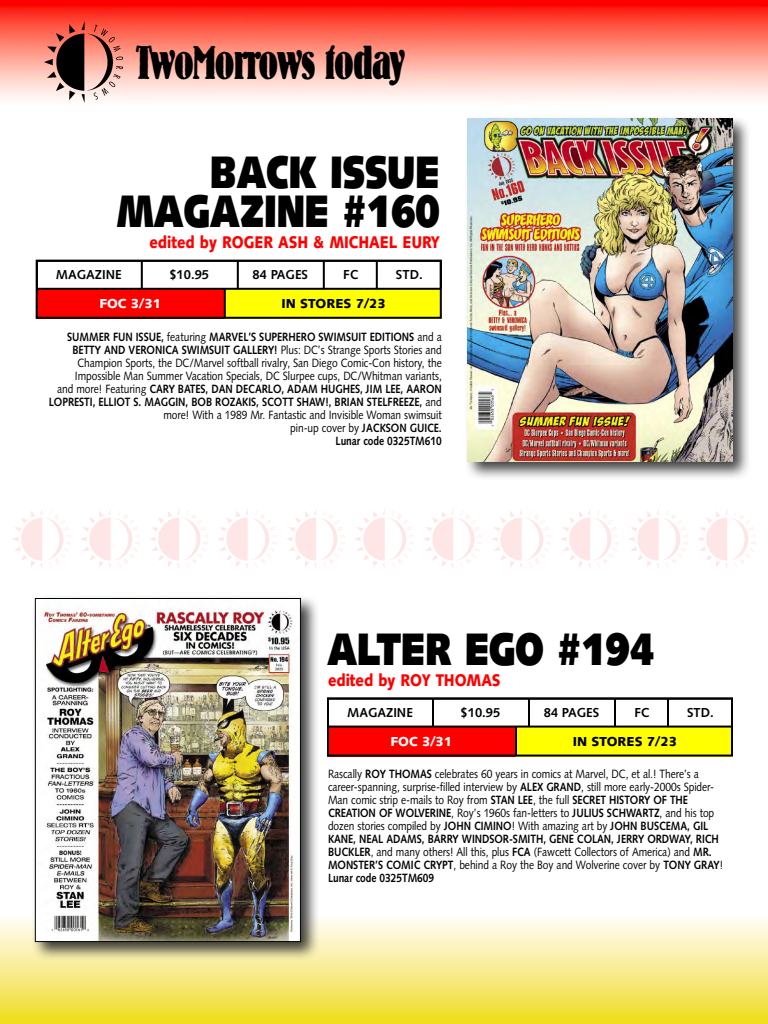
<style>
.page{position:relative;width:768px;height:1024px;background:#fff}
.page>*{position:absolute;margin:0;border:0;box-sizing:border-box;transform-origin:0 0}
.t1{font:700 condensed 46.5px "Bernhard Std";letter-spacing:-.025em;color:#000}
.t2{font:900 45.5px/39px "Syntax";color:#000;text-align:right;scale:.8 1}
.t3{font:900 16.9px "Syntax";letter-spacing:-.005em;color:#f00;scale:.85 1}
.t4{font:700 13px "Syntax";color:#000}
.t5{font:900 13px "Syntax";color:#000}
.t6{font:900 13px "Syntax";color:#fff}
.t7{font:12px/13px "Syntax";letter-spacing:-.005em;color:#000;text-align:right;scale:.85 1}
.s1{font-weight:700}
</style>
<div class="page">
<img style="left:0;top:0;width:768px;height:103px">
<div style="left:0;top:912px;width:768px;height:112px;background:linear-gradient(to bottom,#fffeff,#f0dc22)"></div>
<div style="left:464px;top:115px;width:288px;height:366px;background:#000;opacity:.75"></div>
<img style="left:468px;top:119px;width:265px;height:343px">
<img style="left:44px;top:22px;width:78px;height:80px">
<div style="left:37px;top:289px;width:188px;height:30px;background:#f00"></div>
<div style="left:225px;top:289px;width:217px;height:30px;background:#ff0"></div>
<div style="left:36px;top:260px;width:406px;height:59px;border:2px solid #000"></div>
<hr style="left:37px;top:288px;width:404px;height:2px;background:#000">
<hr style="left:141px;top:261px;width:2px;height:28px;background:#000">
<hr style="left:237px;top:261px;width:2px;height:28px;background:#000">
<hr style="left:323px;top:261px;width:2px;height:28px;background:#000">
<hr style="left:376px;top:261px;width:2px;height:28px;background:#000">
<hr style="left:224px;top:289px;width:2px;height:29px;background:#000">
<img style="left:81px;top:509px;width:58px;height:60px">
<img style="left:150px;top:510px;width:58px;height:58px">
<img style="left:218px;top:509px;width:58px;height:60px">
<img style="left:287px;top:510px;width:58px;height:58px">
<img style="left:355px;top:509px;width:58px;height:60px">
<img style="left:424px;top:510px;width:58px;height:58px">
<img style="left:492px;top:509px;width:58px;height:60px">
<img style="left:561px;top:510px;width:58px;height:58px">
<img style="left:629px;top:509px;width:58px;height:60px">
<img style="left:698px;top:510px;width:58px;height:58px">
<img style="left:13px;top:510px;width:58px;height:58px">
<div style="left:31px;top:594px;width:289px;height:367px;background:#000;opacity:.75"></div>
<img style="left:37px;top:600px;width:262px;height:340px">
<div style="left:35px;top:598px;width:266px;height:344px;border:1px solid #000"></div>
<div style="left:328px;top:727px;width:188px;height:30px;background:#f00"></div>
<div style="left:516px;top:727px;width:217px;height:30px;background:#ff0"></div>
<div style="left:327px;top:698px;width:406px;height:59px;border:2px solid #000"></div>
<hr style="left:328px;top:726px;width:404px;height:2px;background:#000">
<hr style="left:432px;top:699px;width:2px;height:28px;background:#000">
<hr style="left:528px;top:699px;width:2px;height:28px;background:#000">
<hr style="left:614px;top:699px;width:2px;height:28px;background:#000">
<hr style="left:667px;top:699px;width:2px;height:28px;background:#000">
<hr style="left:515px;top:727px;width:2px;height:29px;background:#000">
<h1 class="t1" style="left:136px;top:38px;width:270px">TwoMorrows today</h1>
<h2 class="t2" style="left:117px;top:153px;width:405px">BACK ISSUE<br>MAGAZINE #160</h2>
<h3 class="t3" style="left:150px;top:232px;width:343px">edited by ROGER ASH &amp; MICHAEL EURY</h3>
<p class="t4" style="left:169px;top:267px;width:41px">$10.95</p>
<p class="t4" style="left:253px;top:267px;width:57px">84 PAGES</p>
<p class="t4" style="left:343px;top:267px;width:17px">FC</p>
<p class="t4" style="left:396px;top:267px;width:28px">STD.</p>
<p class="t4" style="left:56px;top:267px;width:67px">MAGAZINE</p>
<p class="t6" style="left:99px;top:296px;width:63px">FOC 3/31</p>
<p class="t5" style="left:282px;top:296px;width:106px">IN STORES 7/23</p>
<p class="t7" style="left:49px;top:330px;width:464px"><span class="s1">SUMMER FUN ISSUE,</span> featuring <span class="s1">MARVEL’S SUPERHERO SWIMSUIT EDITIONS</span> and a <span class="s1">BETTY AND VERONICA SWIMSUIT GALLERY!</span> Plus: DC’s Strange Sports Stories and Champion Sports, the DC/Marvel softball rivalry, San Diego Comic-Con history, the Impossible Man Summer Vacation Specials, DC Slurpee cups, DC/Whitman variants,<br>and more! Featuring <span class="s1">CARY BATES, DAN DECARLO, ADAM HUGHES, JIM LEE, AARON LOPRESTI, ELLIOT S. MAGGIN, BOB ROZAKIS, SCOTT SHAW!, BRIAN STELFREEZE,</span> and more! With a 1989 Mr. Fantastic and Invisible Woman swimsuit<br>pin-up cover by <span class="s1">JACKSON GUICE.<br>Lunar code 0325TM610</span></p>
<h2 class="t2" style="left:327px;top:630px;width:411px">ALTER EGO #194</h2>
<h3 class="t3" style="left:328px;top:670px;width:205px">edited by ROY THOMAS</h3>
<p class="t4" style="left:461px;top:705px;width:41px">$10.95</p>
<p class="t4" style="left:544px;top:705px;width:57px">84 PAGES</p>
<p class="t4" style="left:634px;top:705px;width:17px">FC</p>
<p class="t4" style="left:687px;top:705px;width:28px">STD.</p>
<p class="t4" style="left:347px;top:705px;width:67px">MAGAZINE</p>
<p class="t6" style="left:391px;top:734px;width:63px">FOC 3/31</p>
<p class="t5" style="left:573px;top:734px;width:106px">IN STORES 7/23</p>
<p class="t7" style="left:328px;top:768px;width:466px;text-align:left">Rascally <span class="s1">ROY THOMAS</span> celebrates 60 years in comics at Marvel, DC, et al.! There’s a career-spanning, surprise-filled interview by <span class="s1">ALEX GRAND</span>, still more early-2000s Spider-Man comic strip e-mails to Roy from <span class="s1">STAN LEE</span>, the full <span class="s1">SECRET HISTORY OF THE CREATION OF WOLVERINE</span>, Roy’s 1960s fan-letters to <span class="s1">JULIUS SCHWARTZ</span>, and his top dozen stories compiled by <span class="s1">JOHN CIMINO</span>! With amazing art by <span class="s1">JOHN BUSCEMA, GIL KANE, NEAL ADAMS, BARRY WINDSOR-SMITH, GENE COLAN, JERRY ORDWAY, RICH BUCKLER</span>, and many others! All this, plus <span class="s1">FCA</span> (Fawcett Collectors of America) and <span class="s1">MR.<br>MONSTER’S COMIC CRYPT</span>, behind a Roy the Boy and Wolverine cover by <span class="s1">TONY GRAY</span>!<br><span class="s1">Lunar code 0325TM609</span></p>
</div>
